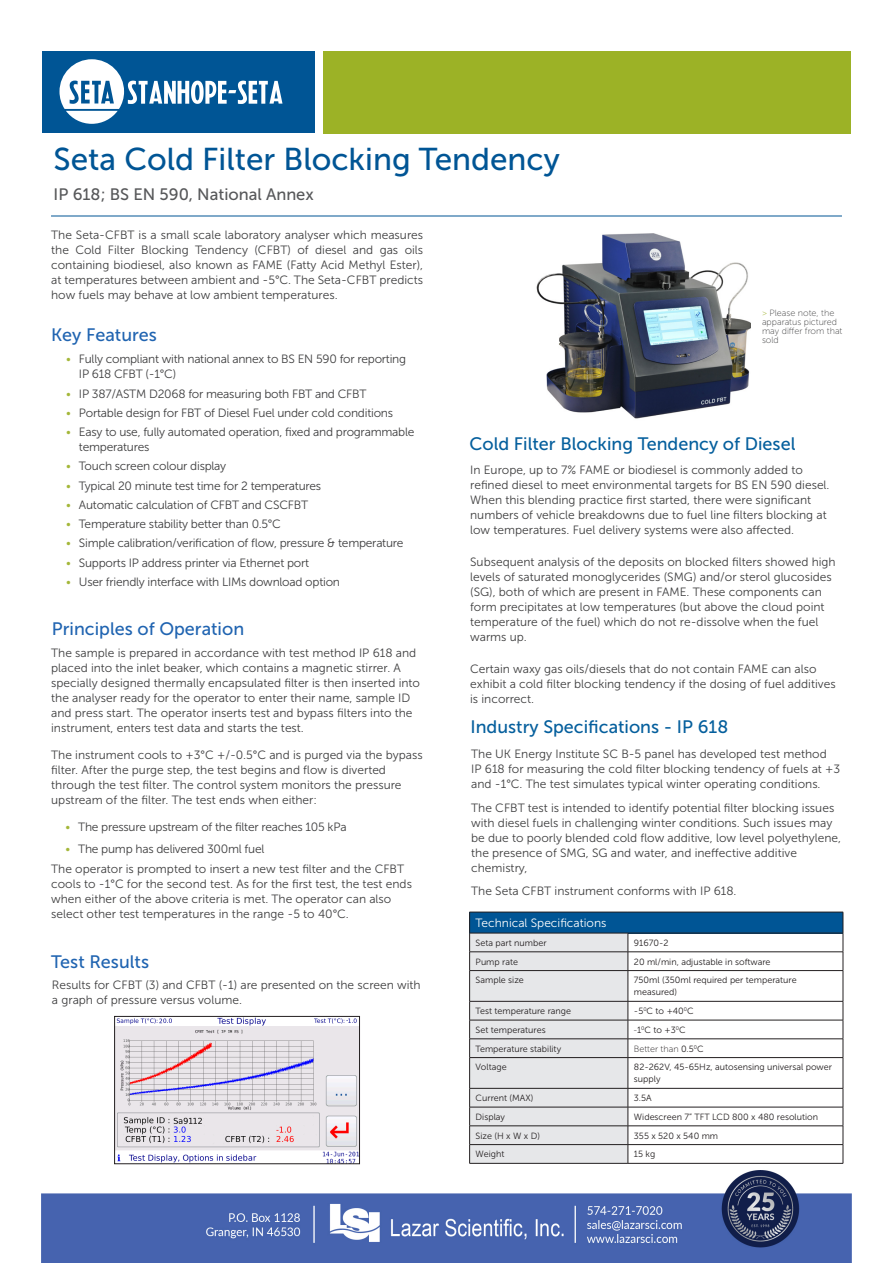
<style>
.page{position:relative;width:893px;height:1263px;background:#fff}
.page>*{position:absolute;margin:0;border:0;box-sizing:border-box;transform-origin:0 0}
.t1{font:31.5px "Museo Sans 500";color:#005595}
.BODY{font:18px "Museo Sans 500";color:#055f9d}
.BODY-2{font:18px "Museo Sans 500";color:#2064b1}
.t2{font:16.5px "Museo Sans 500";color:#57585a}
.BODY-3{font:12px/15px "Museo Sans 300";color:#3e3e3f}
.BODY-4{font:12px/15px "Museo Sans 300";letter-spacing:-.02em;color:#3e3e3f}
.Heading_1{font:12px/15px "Museo Sans 300";color:#3e3e3f}
.BULLETS{font:12px/15px "Museo Sans 300";color:#3e3e3f;text-align:justify}
.BODY-5{font:12px "Museo Sans 300";color:#fff}
.BODY-6{font:9px/12px "Museo Sans 300";color:#231f20}
.BULLETS-2{font:9px/9px "Museo Sans 100";color:#3e3e3f}
.BODY-7{font:9px "Museo Sans 100";color:#231f20}
.s1{color:#a4b739}
.s2{font-family:"Museo Sans 100"}
.s3{font-family:"Museo Sans 300"}
</style>
<div class="page">
<div style="left:323px;top:51px;width:527px;height:83px;background:#9cb226"></div>
<div style="left:42px;top:52px;width:273px;height:81px;background:#005595"></div>
<svg style="left:60px;top:59px;width:222px;height:65px"></svg>
<hr style="left:51px;top:216px;width:791px;height:1px;background:#005595">
<img style="left:116px;top:1018px;width:242px;height:144px">
<div style="left:114px;top:1016px;width:246px;height:148px;border:1px solid #231f20"></div>
<img style="left:536px;top:233px;width:215px;height:186px">
<div style="left:470px;top:912px;width:373px;height:21px;background:#005595"></div>
<hr style="left:628px;top:912px;width:215px;height:1px;background:#231f20">
<svg style="left:843px;top:912px;width:1px;height:58px"></svg>
<hr style="left:843px;top:971px;width:1px;height:30px;background:#231f20">
<svg style="left:843px;top:1001px;width:1px;height:56px"></svg>
<hr style="left:843px;top:1058px;width:1px;height:30px;background:#231f20">
<svg style="left:843px;top:1088px;width:1px;height:75px"></svg>
<hr style="left:469px;top:1163px;width:159px;height:1px;background:#231f20">
<hr style="left:628px;top:1163px;width:215px;height:1px;background:#231f20">
<hr style="left:628px;top:933px;width:215px;height:1px;background:#231f20">
<hr style="left:628px;top:951px;width:215px;height:1px;background:#231f20">
<hr style="left:628px;top:970px;width:215px;height:1px;background:#231f20">
<hr style="left:628px;top:1001px;width:215px;height:1px;background:#231f20">
<hr style="left:628px;top:1020px;width:215px;height:1px;background:#231f20">
<hr style="left:628px;top:1038px;width:215px;height:1px;background:#231f20">
<hr style="left:628px;top:1057px;width:215px;height:1px;background:#231f20">
<hr style="left:628px;top:1088px;width:215px;height:1px;background:#231f20">
<hr style="left:628px;top:1107px;width:215px;height:1px;background:#231f20">
<hr style="left:628px;top:1125px;width:215px;height:1px;background:#231f20">
<hr style="left:628px;top:1144px;width:215px;height:1px;background:#231f20">
<svg style="left:469px;top:912px;width:160px;height:251px;background:#c1c8ce"></svg>
<img style="left:42px;top:1170px;width:809px;height:93px">
<p class="t1" style="left:54px;top:142px;width:508px">Seta Cold Filter Blocking Tendency</p>
<p class="t2" style="left:54px;top:186px;width:262px">IP 618; BS EN 590, National Annex</p>
<p class="BULLETS" style="left:51px;top:227px;width:373px">The Seta-CFBT is a small scale laboratory analyser which measures the Cold Filter Blocking Tendency (CFBT) of diesel and gas oils containing biodiesel, also known as FAME (Fatty Acid Methyl Ester), at temperatures between ambient and -5°C. The Seta-CFBT predicts how fuels may behave at low ambient temperatures.</p>
<p class="BODY-2" style="left:51px;top:325px;width:107px">Key Features</p>
<p class="BODY-4" style="left:79px;top:352px;width:329px;text-indent:-13px"><span class="s1">•</span> Fully compliant with national annex to BS EN 590 for reporting<br>IP 618 CFBT (-1°C)</p>
<p class="BODY-4" style="left:66px;top:386px;width:302px"><span class="s1">•</span> IP 387/ASTM D2068 for measuring both FBT and CFBT</p>
<p class="BODY-4" style="left:66px;top:405px;width:328px"><span class="s1">•</span> Portable design for FBT of Diesel Fuel under cold conditions</p>
<p class="BODY-4" style="left:79px;top:425px;width:337px;text-indent:-13px"><span class="s1">•</span> Easy to use, fully automated operation, fixed and programmable temperatures</p>
<p class="BODY-4" style="left:66px;top:459px;width:162px"><span class="s1">•</span> Touch screen colour display</p>
<p class="BODY-4" style="left:66px;top:478px;width:256px"><span class="s1">•</span> Typical 20 minute test time for 2 temperatures</p>
<p class="BODY-4" style="left:66px;top:497px;width:243px"><span class="s1">•</span> Automatic calculation of CFBT and CSCFBT</p>
<p class="BODY-4" style="left:66px;top:517px;width:216px"><span class="s1">•</span> Temperature stability better than 0.5°C</p>
<p class="BODY-4" style="left:66px;top:536px;width:339px"><span class="s1">•</span> Simple calibration/verification of flow, pressure &amp; temperature</p>
<p class="BODY-4" style="left:66px;top:555px;width:245px"><span class="s1">•</span> Supports IP address printer via Ethernet port</p>
<p class="BODY-4" style="left:66px;top:574px;width:275px"><span class="s1">•</span> User friendly interface with LIMs download option</p>
<p class="BODY-2" style="left:52px;top:618px;width:194px">Principles of Operation</p>
<p class="BODY-3" style="left:51px;top:646px;width:370px">The sample is prepared in accordance with test method IP 618 and placed into the inlet beaker, which contains a magnetic stirrer. A specially designed thermally encapsulated filter is then inserted into the analyser ready for the operator to enter their name, sample ID and press start. The operator inserts test and bypass filters into the instrument, enters test data and starts the test.</p>
<p class="BODY-3" style="left:51px;top:748px;width:373px">The instrument cools to +3°C +/-0.5°C and is purged via the bypass filter. After the purge step, the test begins and flow is diverted through the test filter. The control system monitors the pressure upstream of the filter. The test ends when either:</p>
<p class="BODY-4" style="left:65px;top:820px;width:283px"><span class="s1">•</span> The pressure upstream of the filter reaches 105 kPa</p>
<p class="BODY-4" style="left:65px;top:842px;width:200px"><span class="s1">•</span> The pump has delivered 300ml fuel</p>
<p class="BODY-3" style="left:51px;top:861px;width:362px">The operator is prompted to insert a new test filter and the CFBT cools to -1°C for the second test. As for the first test, the test ends when either of the above criteria is met. The operator can also select other test temperatures in the range -5 to 40°C.</p>
<p class="BODY-2" style="left:51px;top:952px;width:99px">Test Results</p>
<p class="BODY-3" style="left:52px;top:978px;width:370px">Results for CFBT (3) and CFBT (-1) are presented on the screen with a graph of pressure versus volume.</p>
<p class="BULLETS-2" style="left:762px;top:308px;width:82px"><span class="s1">&gt;</span> Please note, the apparatus pictured may differ from that sold</p>
<p class="BODY" style="left:469px;top:434px;width:327px">Cold Filter Blocking Tendency of Diesel</p>
<p class="BODY-3" style="left:470px;top:462px;width:361px">In Europe, up to 7% FAME or biodiesel is commonly added to refined diesel to meet environmental targets for BS EN 590 diesel.<br>When this blending practice first started, there were significant numbers of vehicle breakdowns due to fuel line filters blocking at low temperatures. Fuel delivery systems were also affected.</p>
<p class="BODY-3" style="left:470px;top:554px;width:367px">Subsequent analysis of the deposits on blocked filters showed high levels of saturated monoglycerides (SMG) and/or sterol glucosides (SG), both of which are present in FAME. These components can form precipitates at low temperatures (but above the cloud point temperature of the fuel) which do not re-dissolve when the fuel warms up.</p>
<p class="BODY-3" style="left:470px;top:661px;width:367px">Certain waxy gas oils/diesels that do not contain FAME can also exhibit a cold filter blocking tendency if the dosing of fuel additives is incorrect.</p>
<p class="BODY" style="left:470px;top:717px;width:259px">Industry Specifications - IP 618</p>
<p class="Heading_1" style="left:471px;top:747px;width:370px">The UK Energy Institute SC B-5 panel has developed test method<br>IP 618 for measuring the cold filter blocking tendency of fuels at +3 and -1°C. The test simulates typical winter operating conditions.</p>
<p class="Heading_1" style="left:471px;top:800px;width:371px">The CFBT test is intended to identify potential filter blocking issues with diesel fuels in challenging winter conditions. Such issues may be due to poorly blended cold flow additive, low level polyethylene, the presence of SMG, SG and water, and ineffective additive chemistry,</p>
<p class="Heading_1" style="left:471px;top:884px;width:267px">The Seta CFBT instrument conforms with IP 618.</p>
<p class="BODY-5" style="left:476px;top:916px;width:132px">Technical Specifications</p>
<p class="BODY-6" style="left:476px;top:937px;width:72px">Seta part number</p>
<p class="BODY-6" style="left:634px;top:937px;width:36px">91670-2</p>
<p class="BODY-6" style="left:476px;top:955px;width:44px">Pump rate</p>
<p class="BODY-6" style="left:634px;top:955px;width:138px">20 ml/min, adjustable in software</p>
<p class="BODY-6" style="left:476px;top:974px;width:50px">Sample size</p>
<p class="BODY-6" style="left:634px;top:974px;width:164px">750ml (350ml required per temperature measured)</p>
<p class="BODY-6" style="left:476px;top:1005px;width:97px">Test temperature range</p>
<p class="BODY-6" style="left:634px;top:1005px;width:61px">-5<sup>0</sup>C to +40<sup>0</sup>C</p>
<p class="BODY-6" style="left:476px;top:1024px;width:72px">Set temperatures</p>
<p class="BODY-6" style="left:634px;top:1024px;width:53px"><span class="s2">-</span>1<sup>0</sup>C to +3<sup>0</sup>C</p>
<p class="BODY-6" style="left:476px;top:1042px;width:87px">Temperature stability</p>
<p class="BODY-7" style="left:634px;top:1044px;width:71px">Better than <span class="s3">0.5</span><sup>0</sup><span class="s3">C</span></p>
<p class="BODY-6" style="left:476px;top:1061px;width:33px">Voltage</p>
<p class="BODY-6" style="left:634px;top:1061px;width:200px">82-262V, 45-65Hz, autosensing universal power supply</p>
<p class="BODY-6" style="left:476px;top:1092px;width:59px">Current (MAX)</p>
<p class="BODY-6" style="left:634px;top:1092px;width:19px">3.5A</p>
<p class="BODY-6" style="left:476px;top:1111px;width:31px">Display</p>
<p class="BODY-6" style="left:634px;top:1111px;width:186px">Widescreen 7” TFT LCD 800 x 480 resolution</p>
<p class="BODY-6" style="left:476px;top:1129px;width:66px">Size (H x W x D)</p>
<p class="BODY-6" style="left:634px;top:1129px;width:86px">355 x 520 x 540 mm</p>
<p class="BODY-6" style="left:476px;top:1148px;width:30px">Weight</p>
<p class="BODY-6" style="left:634px;top:1148px;width:23px">15 kg</p>
</div>
